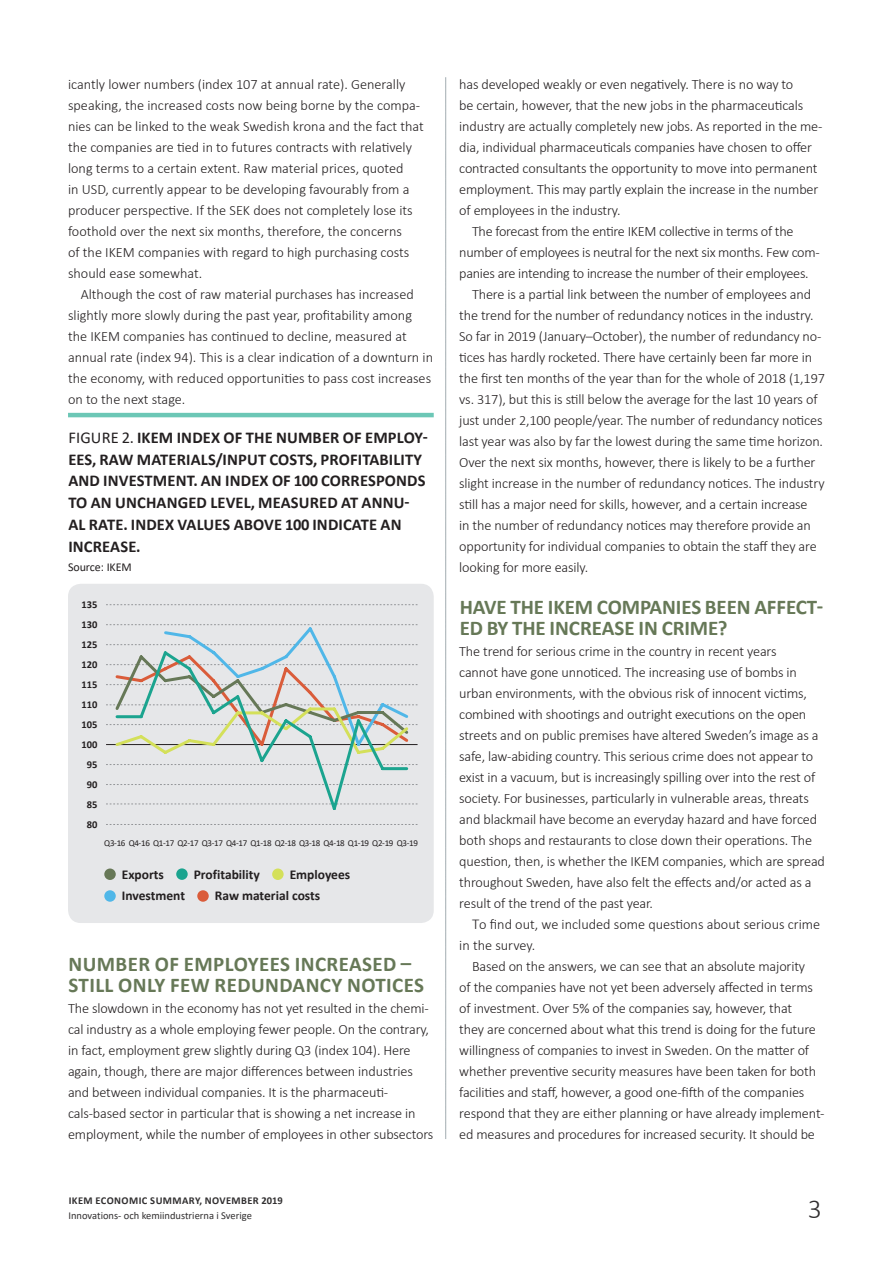
<style>
.page{position:relative;width:893px;height:1263px;background:#fff}
.page>*{position:absolute;margin:0;border:0;box-sizing:border-box;transform-origin:0 0}
.t1{font:300 27.75px "Calibri";color:#312f30}
.t2{font:700 21px/21px "Calibri";letter-spacing:.02em;color:#667857}
.t3{font:700 21px/21px "Calibri";color:#667857}
.t4{font:700 16.5px/21.8px "Calibri";letter-spacing:.01em;color:#231f20}
.t5{font:300 14.25px/21px "Calibri";letter-spacing:-.01em;color:#231f20}
.t6{font:700 13.5px "Calibri";color:#231f20}
.t7{font:12px "Calibri";letter-spacing:-.005em;color:#231f20}
.t8{font:10.5px "Calibri";color:#312f30}
.t9{font:700 10.5px "Calibri";letter-spacing:.04em;color:#312f30}
.t10{font:700 10.5px/20px "Calibri";color:#231f20;text-align:center}
.t11{font:9px "Calibri";letter-spacing:-.035em;color:#231f20}
.s1{font-weight:400}
.s2{font-size:15px}
</style>
<div class="page">
<hr style="left:68px;top:413px;width:366px;height:4px;background:#6cc7b6">
<hr style="left:445px;top:74px;width:3px;height:1065px;background:#fff;opacity:.12">
<div style="left:68px;top:584px;width:366px;height:339px;background:#e6e7e9;border-radius:13px"></div>
<svg style="left:106px;top:604px;width:312px;height:1px"></svg>
<svg style="left:106px;top:784px;width:312px;height:1px"></svg>
<svg style="left:106px;top:804px;width:312px;height:1px"></svg>
<svg style="left:106px;top:824px;width:312px;height:1px"></svg>
<svg style="left:106px;top:764px;width:312px;height:1px"></svg>
<div style="left:104px;top:868px;width:12px;height:12px;background:#677857;border-radius:50%"></div>
<div style="left:176px;top:868px;width:12px;height:12px;background:#1ba48f;border-radius:50%"></div>
<div style="left:272px;top:868px;width:12px;height:12px;background:#d4e05a;border-radius:50%"></div>
<div style="left:104px;top:890px;width:12px;height:12px;background:#50b7e8;border-radius:50%"></div>
<div style="left:197px;top:890px;width:12px;height:12px;background:#da5c3a;border-radius:50%"></div>
<svg style="left:106px;top:624px;width:312px;height:122px"></svg>
<svg style="left:114px;top:649px;width:296px;height:161px"></svg>
<p class="t5" style="left:68px;top:74px;width:357px">icantly lower numbers (index 107 at annual rate). Generally speaking, the increased costs now being borne by the compa&shy;nies can be linked to the weak Swedish krona and the fact that the companies are tied in to futures contracts with relatively long terms to a certain extent. Raw material prices, quoted<br>in USD, currently appear to be developing favourably from a producer perspective. If the SEK does not completely lose its foothold over the next six months, therefore, the concerns<br>of the IKEM companies with regard to high purchasing costs should ease somewhat.</p>
<p class="t5" style="left:68px;top:284px;width:367px;text-indent:13px">Although the cost of raw material purchases has increased slightly more slowly during the past year, profitability among the IKEM companies has continued to decline, measured at annual rate (index 94). This is a clear indication of a downturn in the economy, with reduced opportunities to pass cost increases on to the next stage.</p>
<p class="t4" style="left:68px;top:426px;width:361px"><span class="s1">FIGURE 2.</span> IKEM INDEX OF THE NUMBER OF EMPLOY-EES, RAW MATERIALS/INPUT COSTS, PROFITABILITY AND INVESTMENT. AN INDEX OF 100 CORRESPONDS TO AN UNCHANGED LEVEL, MEASURED AT ANNU-AL RATE. INDEX VALUES ABOVE 100 INDICATE AN INCREASE.</p>
<p class="t7" style="left:68px;top:559px;width:65px">Source: IKEM</p>
<p class="t10" style="left:82px;top:594px;width:17px">135<br>130<br>125<br>120<br>115<br>110<br>105<br>100<br>95<br>90<br>85<br>80</p>
<p class="t11" style="left:104px;top:836px;width:315px">Q3-16 Q4-16 Q1-17 Q2-17 Q3-17 Q4-17 Q1-18 Q2-18 Q3-18 Q4-18 Q1-19 Q2-19 Q3-19</p>
<p class="t6" style="left:122px;top:865px;width:44px">Exports</p>
<p class="t6" style="left:194px;top:865px;width:68px">Profitability</p>
<p class="t6" style="left:290px;top:865px;width:62px">Employees</p>
<p class="t6" style="left:122px;top:886px;width:65px">Investment</p>
<p class="t6" style="left:215px;top:886px;width:107px">Raw material costs</p>
<h2 class="t2" style="left:68px;top:953px;width:357px">NUMBER OF EMPLOYEES INCREASED –<br>STILL ONLY FEW REDUNDANCY NOTICES</h2>
<p class="t5" style="left:68px;top:998px;width:367px">The slowdown in the economy has not yet resulted in the chemi&shy;cal industry as a whole employing fewer people. On the contrary, in fact, employment grew slightly during Q3 (index 104). Here again, though, there are major differences between industries and between individual companies. It is the pharmaceuti&shy;cals-based sector in particular that is showing a net increase in employment, while the number of employees in other subsectors</p>
<p class="t9" style="left:69px;top:1193px;width:216px">IKEM ECONOMIC SUMMARY, NOVEMBER 2019</p>
<p class="t8" style="left:68px;top:1208px;width:185px">Innovations- och kemiindustrierna i Sverige</p>
<p class="t5" style="left:459px;top:74px;width:336px">has developed weakly or even negatively. There is no way to</p>
<p class="t5" style="left:459px;top:95px;width:346px">be certain, however, that the new jobs in the pharmaceuticals</p>
<p class="t5" style="left:459px;top:116px;width:365px">industry are actually completely new jobs. As reported in the me-</p>
<p class="t5" style="left:459px;top:137px;width:354px">dia, individual pharmaceuticals companies have chosen to offer</p>
<p class="t5" style="left:459px;top:158px;width:360px">contracted consultants the opportunity to move into permanent</p>
<p class="t5" style="left:459px;top:179px;width:361px">employment. This may partly explain the increase in the number</p>
<p class="t5" style="left:459px;top:200px;width:163px">of employees in the industry.</p>
<p class="t5" style="left:472px;top:221px;width:323px">The forecast from the entire IKEM collective in terms of the</p>
<p class="t5" style="left:459px;top:242px;width:362px">number of employees is neutral for the next six months. Few com-</p>
<p class="t5" style="left:459px;top:263px;width:351px">panies are intending to increase the number of their employees.</p>
<p class="t5" style="left:472px;top:284px;width:341px">There is a partial link between the number of employees and</p>
<p class="t5" style="left:459px;top:305px;width:356px">the trend for the number of redundancy notices in the industry.</p>
<p class="t5" style="left:459px;top:326px;width:364px">So far in 2019 (January–October), the number of redundancy no-</p>
<p class="t5" style="left:459px;top:347px;width:355px">tices has hardly rocketed. There have certainly been far more in</p>
<p class="t5" style="left:459px;top:368px;width:367px">the first ten months of the year than for the whole of 2018 (1,197</p>
<p class="t5" style="left:459px;top:389px;width:360px">vs. 317), but this is still below the average for the last 10 years of</p>
<p class="t5" style="left:459px;top:410px;width:365px">just under 2,100 people/year. The number of redundancy notices</p>
<p class="t5" style="left:459px;top:431px;width:365px">last year was also by far the lowest during the same time horizon.</p>
<p class="t5" style="left:459px;top:452px;width:358px">Over the next six months, however, there is likely to be a further</p>
<p class="t5" style="left:459px;top:473px;width:367px">slight increase in the number of redundancy notices. The industry</p>
<p class="t5" style="left:459px;top:494px;width:350px">still has a major need for skills, however, and a certain increase</p>
<p class="t5" style="left:459px;top:515px;width:353px">in the number of redundancy notices may therefore provide an</p>
<p class="t5" style="left:459px;top:536px;width:359px">opportunity for individual companies to obtain the staff they are</p>
<p class="t5" style="left:459px;top:557px;width:130px">looking for more easily.</p>
<h2 class="t3" style="left:460px;top:596px;width:365px">HAVE THE IKEM COMPANIES BEEN AFFECT-<br>ED BY THE INCREASE IN CRIME?</h2>
<p class="t5" style="left:459px;top:641px;width:367px">The trend for serious crime in the country in recent years<br>cannot have gone unnoticed. The increasing use of bombs in urban environments, with the obvious risk of innocent victims, combined with shootings and outright executions on the open streets and on public premises have altered Sweden’s image as a safe, law-abiding country. This serious crime does not appear to exist in a vacuum, but is increasingly spilling over into the rest of society. For businesses, particularly in vulnerable areas, threats and blackmail have become an everyday hazard and have forced both shops and restaurants to close down their operations. The question, then, is whether the IKEM companies, which are spread throughout Sweden, have also felt the effects and/or acted as a result of the trend of the past year.</p>
<p class="t5" style="left:459px;top:914px;width:363px;text-indent:13px"><span class="s2">T</span>o find out, we included some questions about serious crime in the survey.</p>
<p class="t5" style="left:459px;top:956px;width:367px;text-indent:13px">Based on the answers, we can see that an absolute majority<br>of the companies have not yet been adversely affected in terms of investment. Over 5% of the companies say, however, that<br>they are concerned about what this trend is doing for the future willingness of companies to invest in Sweden. On the matter of whether preventive security measures have been taken for both facilities and staff, however, a good one-fifth of the companies respond that they are either planning or have already implement&shy;ed measures and procedures for increased security. It should be</p>
<h1 class="t1" style="left:808px;top:1191px;width:16px">3</h1>
</div>
